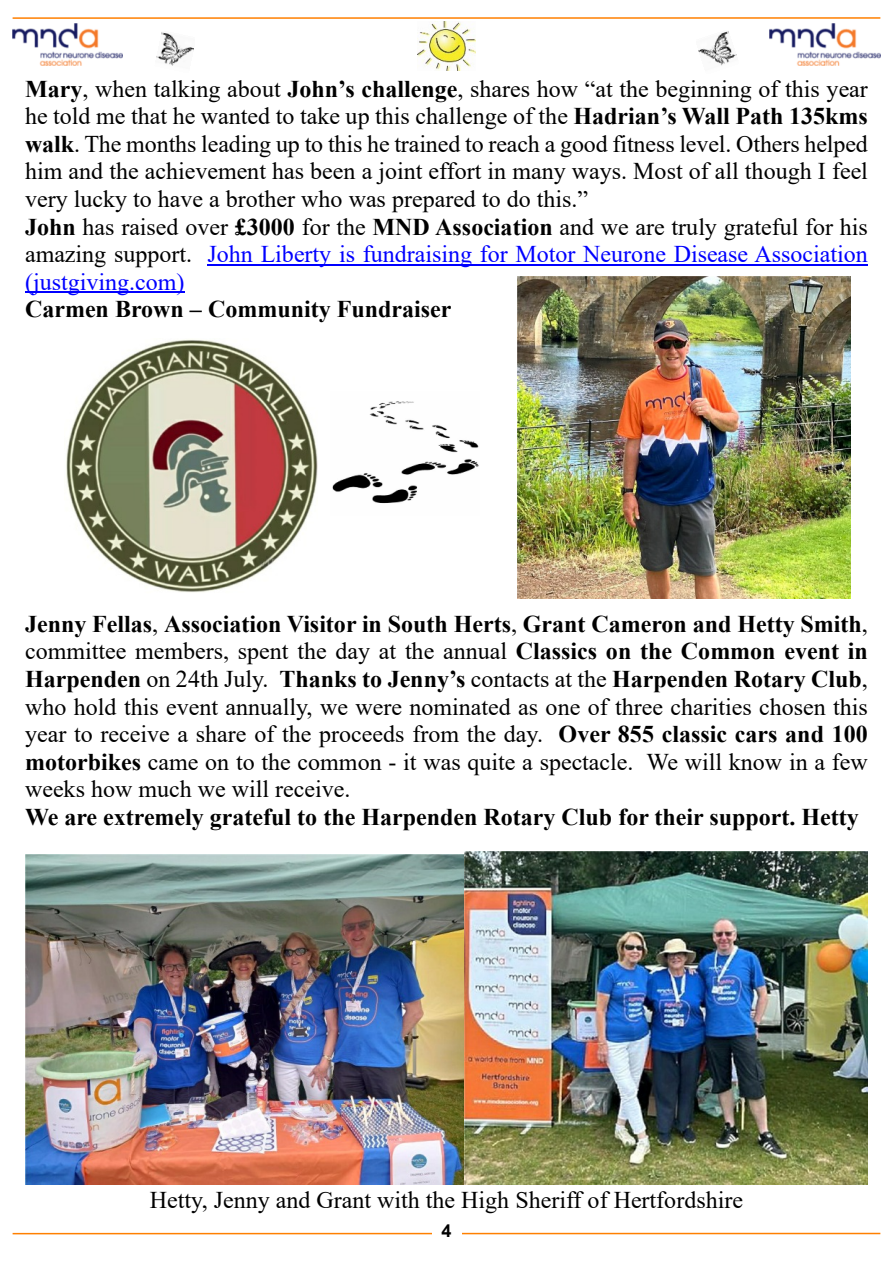
<style>
.page{position:relative;width:893px;height:1263px;background:#fff}
.page>*{position:absolute;margin:0;border:0;box-sizing:border-box;transform-origin:0 0}
.t1{font:24px/27.6px "Times New Roman";color:#000}
.t2{font:700 24px "Times New Roman";color:#000}
.t3{font:700 18px "Arial";color:#000}
.s1{font-weight:700}
.s2{color:#00f}
</style>
<div class="page">
<hr style="left:208px;top:264px;width:660px;height:1px;background:#00f">
<hr style="left:25px;top:292px;width:160px;height:1px;background:#00f">
<hr style="left:13px;top:1233px;width:867px;height:1px;background:#ff8000">
<div style="left:432px;top:1219px;width:29px;height:25px;background:#fff"></div>
<img style="left:13px;top:23px;width:110px;height:43px">
<img style="left:769px;top:23px;width:111px;height:43px">
<hr style="left:13px;top:17px;width:867px;height:2px;background:#ff8000">
<img style="left:156px;top:32px;width:38px;height:34px">
<img style="left:698px;top:31px;width:39px;height:35px">
<img style="left:417px;top:22px;width:59px;height:48px">
<img style="left:518px;top:277px;width:333px;height:322px">
<img style="left:25px;top:855px;width:439px;height:329px">
<img style="left:464px;top:851px;width:404px;height:333px">
<img style="left:66px;top:339px;width:252px;height:253px">
<img style="left:332px;top:401px;width:147px;height:103px">
<p class="t1" style="left:25px;top:77px;width:844px"><span class="s1">Mary</span>, when talking about <span class="s1">John’s challenge</span>, shares how “at the beginning of this year he told me that he wanted to take up this challenge of the <span class="s1">Hadrian’s Wall Path 135kms walk</span>. The months leading up to this he trained to reach a good fitness level. Others helped him and the achievement has been a joint effort in many ways. Most of all though I feel very lucky to have a brother who was prepared to do this.”<br><span class="s1">John</span> has raised over <span class="s1">£3000</span> for the <span class="s1">MND Association</span> and we are truly grateful for his amazing support. <span class="s2">John Liberty is fundraising for Motor Neurone Disease Association (justgiving.com)</span></p>
<p class="t2" style="left:25px;top:301px;width:428px">Carmen Brown – Community Fundraiser</p>
<p class="t1" style="left:25px;top:612px;width:844px;text-align:justify"><span class="s1">Jenny Fellas</span>, <span class="s1">Association Visitor in South Herts</span>, <span class="s1">Grant Cameron and Hetty Smith</span>, committee members, spent the day at the annual <span class="s1">Classics on the Common event in Harpenden</span> on 24th July. <span class="s1">Thanks to Jenny’s</span> contacts at the <span class="s1">Harpenden Rotary Club</span>, who hold this event annually, we were nominated as one of three charities chosen this year to receive a share of the proceeds from the day. <span class="s1">Over 855 classic cars and 100 motorbikes</span> came on to the common - it was quite a spectacle. We will know in a few weeks how much we will receive.</p>
<p class="t2" style="left:25px;top:809px;width:835px">We are extremely grateful to the Harpenden Rotary Club for their support. Hetty</p>
<p class="t1" style="left:150px;top:1189px;width:595px">Hetty, Jenny and Grant with the High Sheriff of Hertfordshire</p>
<p class="t3" style="left:441px;top:1224px;width:12px">4</p>
</div>
